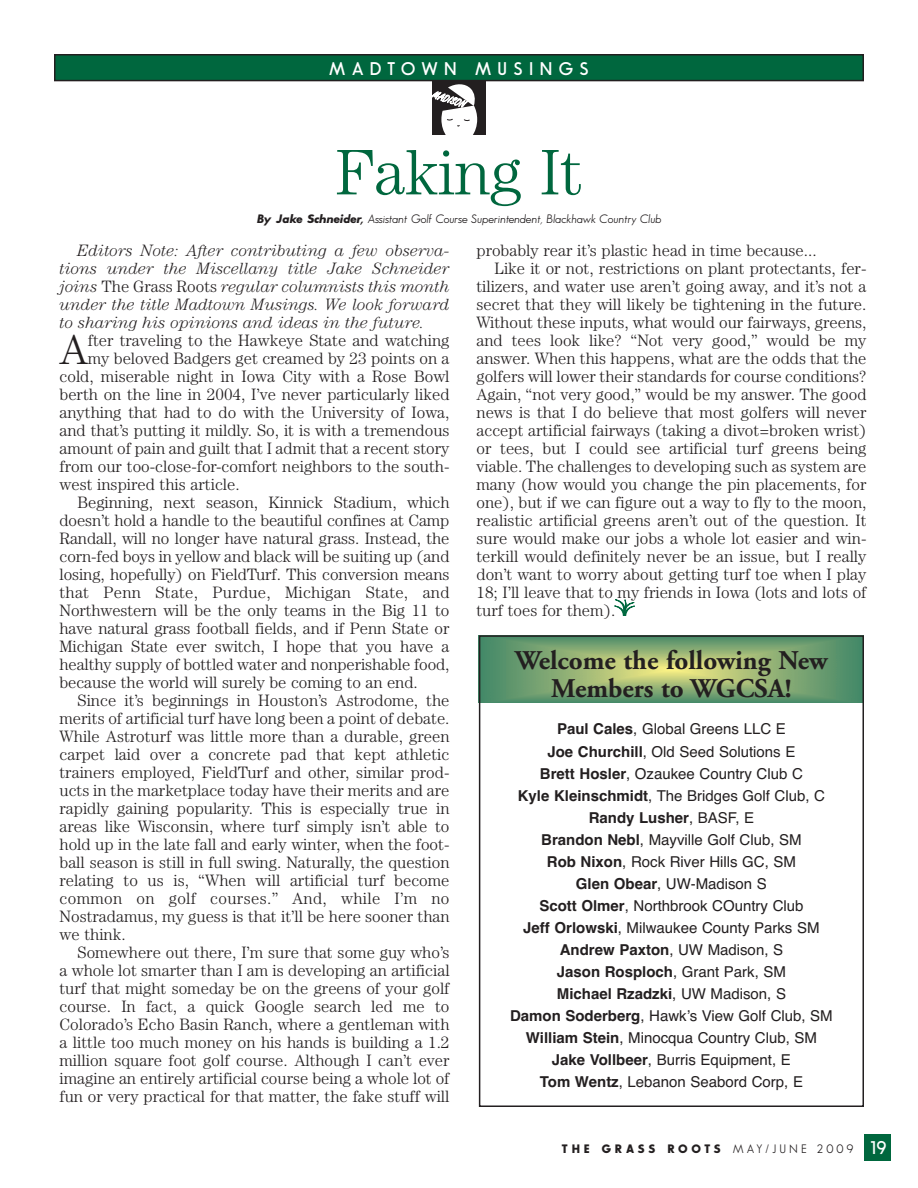
<style>
.page{position:relative;width:918px;height:1188px;background:#fff}
.page>*{position:absolute;margin:0;border:0;box-sizing:border-box;transform-origin:0 0}
.t1{font:300 64.5px "Century";letter-spacing:-.005em;color:#00673e}
.t2{font:300 42.6px "Century";color:#231f20}
.t3{font:700 27px/28.5px "Adobe Garamond";color:#231f20;text-align:center}
.t4{font:600 18px "Sans Serif FLF";letter-spacing:.355em;color:#fff}
.t5{font:300 16.5px "Century";color:#231f20}
.t6{font:italic 300 16.5px/18px "Century";color:#231f20;text-align:justify}
.t7{font:300 16.5px "Century";letter-spacing:.02em;color:#231f20}
.t8{font:15px/22px "Helvetica";color:#231f20;text-align:center}
.t9{font:italic 12px "Sans Serif FLF";color:#231f20}
.t10{font:700 12px "Sans Serif FLF";letter-spacing:.31em;color:#231f20}
.s1{font-weight:700}
.s2{font-style:normal}
.s3{font-weight:400}
.s4{font-weight:600;font-size:18px;color:#fff}
</style>
<div class="page">
<div style="left:864px;top:1134px;width:27px;height:27px;background:#00673e"></div>
<svg style="left:614px;top:599px;width:21px;height:17px"></svg>
<div style="left:432px;top:81px;width:54px;height:54px;background:#231f20"></div>
<svg style="left:432px;top:84px;width:45px;height:51px"></svg>
<div style="left:55px;top:55px;width:808px;height:26px;background:#00673e"></div>
<div style="left:54px;top:54px;width:810px;height:27px;border:2px solid #231f20"></div>
<svg style="left:482px;top:638px;width:379px;height:64px;background:#81a872"></svg>
<div style="left:479px;top:635px;width:385px;height:472px;border:2px solid #231f20"></div>
<p class="t4" style="left:329px;top:61px;width:261px">MADTOWN MUSINGS</p>
<p class="t1" style="left:335px;top:150px;width:249px">Faking It</p>
<p class="t9" style="left:256px;top:214px;width:407px"><span class="s1">By Jake Schneider,</span> Assistant Golf Course Superintendent, Blackhawk Country Club</p>
<p class="t6" style="left:60px;top:242px;width:392px;text-indent:18px">Editors Note: After contributing a few observa&shy;tions under the Miscellany title Jake Schneider joins <span class="s2">The Grass Roots</span> regular columnists this month under the title Madtown Musings. We look forward to sharing his opinions and ideas in the future.</p>
<p class="t2" style="left:60px;top:334px;width:30px">A</p>
<p class="t5" style="left:88px;top:334px;width:363px">fter traveling to the Hawkeye State and watching</p>
<p class="t5" style="left:88px;top:352px;width:363px">my beloved Badgers get creamed by 23 points on a</p>
<p class="t5" style="left:60px;top:370px;width:392px">cold, miserable night in Iowa City with a Rose Bowl</p>
<p class="t5" style="left:60px;top:388px;width:392px">berth on the line in 2004, I’ve never particularly liked</p>
<p class="t5" style="left:60px;top:406px;width:392px">anything that had to do with the University of Iowa,</p>
<p class="t5" style="left:60px;top:424px;width:392px">and that’s putting it mildly. So, it is with a tremendous</p>
<p class="t5" style="left:60px;top:442px;width:392px">amount of pain and guilt that I admit that a recent story</p>
<p class="t5" style="left:60px;top:460px;width:392px">from our too-close-for-comfort neighbors to the south-</p>
<p class="t5" style="left:60px;top:478px;width:182px">west inspired this article.</p>
<p class="t5" style="left:78px;top:496px;width:373px">Beginning, next season, Kinnick Stadium, which</p>
<p class="t5" style="left:60px;top:514px;width:391px">doesn’t hold a handle to the beautiful confines at Camp</p>
<p class="t5" style="left:60px;top:532px;width:391px">Randall, will no longer have natural grass. Instead, the</p>
<p class="t5" style="left:60px;top:550px;width:392px">corn-fed boys in yellow and black will be suiting up (and</p>
<p class="t5" style="left:60px;top:568px;width:392px">losing, hopefully) on FieldTurf. This conversion means</p>
<p class="t5" style="left:60px;top:586px;width:392px">that Penn State, Purdue, Michigan State, and</p>
<p class="t5" style="left:60px;top:604px;width:392px">Northwestern will be the only teams in the Big 11 to</p>
<p class="t5" style="left:60px;top:622px;width:391px">have natural grass football fields, and if Penn State or</p>
<p class="t5" style="left:60px;top:640px;width:391px">Michigan State ever switch, I hope that you have a</p>
<p class="t5" style="left:60px;top:658px;width:392px">healthy supply of bottled water and nonperishable food,</p>
<p class="t5" style="left:60px;top:676px;width:360px">because the world will surely be coming to an end.</p>
<p class="t5" style="left:78px;top:694px;width:373px">Since it’s beginnings in Houston’s Astrodome, the</p>
<p class="t5" style="left:60px;top:712px;width:392px">merits of artificial turf have long been a point of debate.</p>
<p class="t5" style="left:60px;top:730px;width:392px">While Astroturf was little more than a durable, green</p>
<p class="t5" style="left:60px;top:748px;width:392px">carpet laid over a concrete pad that kept athletic</p>
<p class="t5" style="left:60px;top:766px;width:392px">trainers employed, FieldTurf and other, similar prod-</p>
<p class="t5" style="left:60px;top:784px;width:391px">ucts in the marketplace today have their merits and are</p>
<p class="t5" style="left:60px;top:802px;width:392px">rapidly gaining popularity. This is especially true in</p>
<p class="t5" style="left:60px;top:820px;width:392px">areas like Wisconsin, where turf simply isn’t able to</p>
<p class="t5" style="left:60px;top:838px;width:392px">hold up in the late fall and early winter, when the foot-</p>
<p class="t5" style="left:60px;top:856px;width:392px">ball season is still in full swing. Naturally, the question</p>
<p class="t5" style="left:60px;top:874px;width:392px">relating to us is, “When will artificial turf become</p>
<p class="t7" style="left:60px;top:892px;width:391px">common on golf courses.” And, while I’m no</p>
<p class="t5" style="left:60px;top:910px;width:392px">Nostradamus, my guess is that it’ll be here sooner than</p>
<p class="t5" style="left:60px;top:928px;width:68px">we think.</p>
<p class="t5" style="left:78px;top:946px;width:373px">Somewhere out there, I’m sure that some guy who’s</p>
<p class="t5" style="left:60px;top:964px;width:392px">a whole lot smarter than I am is developing an artificial</p>
<p class="t5" style="left:60px;top:982px;width:392px">turf that might someday be on the greens of your golf</p>
<p class="t5" style="left:60px;top:1000px;width:392px">course. In fact, a quick Google search led me to</p>
<p class="t5" style="left:60px;top:1018px;width:392px">Colorado’s Echo Basin Ranch, where a gentleman with</p>
<p class="t5" style="left:60px;top:1036px;width:392px">a little too much money on his hands is building a 1.2</p>
<p class="t5" style="left:60px;top:1054px;width:392px">million square foot golf course. Although I can’t ever</p>
<p class="t5" style="left:60px;top:1072px;width:392px">imagine an entirely artificial course being a whole lot of</p>
<p class="t5" style="left:60px;top:1090px;width:392px">fun or very practical for that matter, the fake stuff will</p>
<p class="t5" style="left:477px;top:244px;width:342px">probably rear it’s plastic head in time because...</p>
<p class="t5" style="left:495px;top:262px;width:373px">Like it or not, restrictions on plant protectants, fer-</p>
<p class="t5" style="left:477px;top:280px;width:392px">tilizers, and water use aren’t going away, and it’s not a</p>
<p class="t5" style="left:477px;top:298px;width:392px">secret that they will likely be tightening in the future.</p>
<p class="t5" style="left:477px;top:316px;width:392px">Without these inputs, what would our fairways, greens,</p>
<p class="t5" style="left:477px;top:334px;width:392px">and tees look like? “Not very good,” would be my</p>
<p class="t5" style="left:477px;top:352px;width:391px">answer. When this happens, what are the odds that the</p>
<p class="t5" style="left:477px;top:370px;width:392px">golfers will lower their standards for course conditions?</p>
<p class="t5" style="left:477px;top:388px;width:392px">Again, “not very good,” would be my answer. The good</p>
<p class="t5" style="left:477px;top:406px;width:392px">news is that I do believe that most golfers will never</p>
<p class="t5" style="left:477px;top:424px;width:392px">accept artificial fairways (taking a divot=broken wrist)</p>
<p class="t5" style="left:477px;top:442px;width:392px">or tees, but I could see artificial turf greens being</p>
<p class="t5" style="left:477px;top:460px;width:391px">viable. The challenges to developing such as system are</p>
<p class="t5" style="left:477px;top:478px;width:391px">many (how would you change the pin placements, for</p>
<p class="t5" style="left:477px;top:496px;width:392px">one), but if we can figure out a way to fly to the moon,</p>
<p class="t5" style="left:477px;top:514px;width:392px">realistic artificial greens aren’t out of the question. It</p>
<p class="t5" style="left:477px;top:532px;width:392px">sure would make our jobs a whole lot easier and win-</p>
<p class="t5" style="left:477px;top:550px;width:392px">terkill would definitely never be an issue, but I really</p>
<p class="t5" style="left:477px;top:568px;width:392px">don’t want to worry about getting turf toe when I play</p>
<p class="t5" style="left:477px;top:586px;width:392px">18; I’ll leave that to my friends in Iowa (lots and lots of</p>
<p class="t5" style="left:477px;top:604px;width:140px">turf toes for them).</p>
<p class="t3" style="left:515px;top:649px;width:314px">Welcome the following New<br>Members to WGCSA!</p>
<p class="t8" style="left:510px;top:720px;width:324px"><span class="s1">Paul Cales</span>, Global Greens LLC E<br><span class="s1">Joe Churchill</span>, Old Seed Solutions E<br><span class="s1">Brett Hosler</span>, Ozaukee Country Club C<br><span class="s1">Kyle Kleinschmidt</span>, The Bridges Golf Club, C <span class="s1">Randy Lusher</span>, BASF, E<br><span class="s1">Brandon Nebl</span>, Mayville Golf Club, SM<br><span class="s1">Rob Nixon</span>, Rock River Hills GC, SM<br><span class="s1">Glen Obear</span>, UW-Madison S<br><span class="s1">Scott Olmer</span>, Northbrook COuntry Club<br><span class="s1">Jeff Orlowski</span>, Milwaukee County Parks SM <span class="s1">Andrew Paxton</span>, UW Madison, S<br><span class="s1">Jason Rosploch</span>, Grant Park, SM<br><span class="s1">Michael Rzadzki</span>, UW Madison, S<br><span class="s1">Damon Soderberg</span>, Hawk’s View Golf Club, SM <span class="s1">William Stein</span>, Minocqua Country Club, SM <span class="s1">Jake Vollbeer</span>, Burris Equipment, E<br><span class="s1">Tom Wentz</span>, Lebanon Seabord Corp, E</p>
<p class="t10" style="left:562px;top:1144px;width:327px">THE GRASS ROOTS <span class="s3">MAY/JUNE 2009</span> <span class="s4">19</span></p>
</div>
